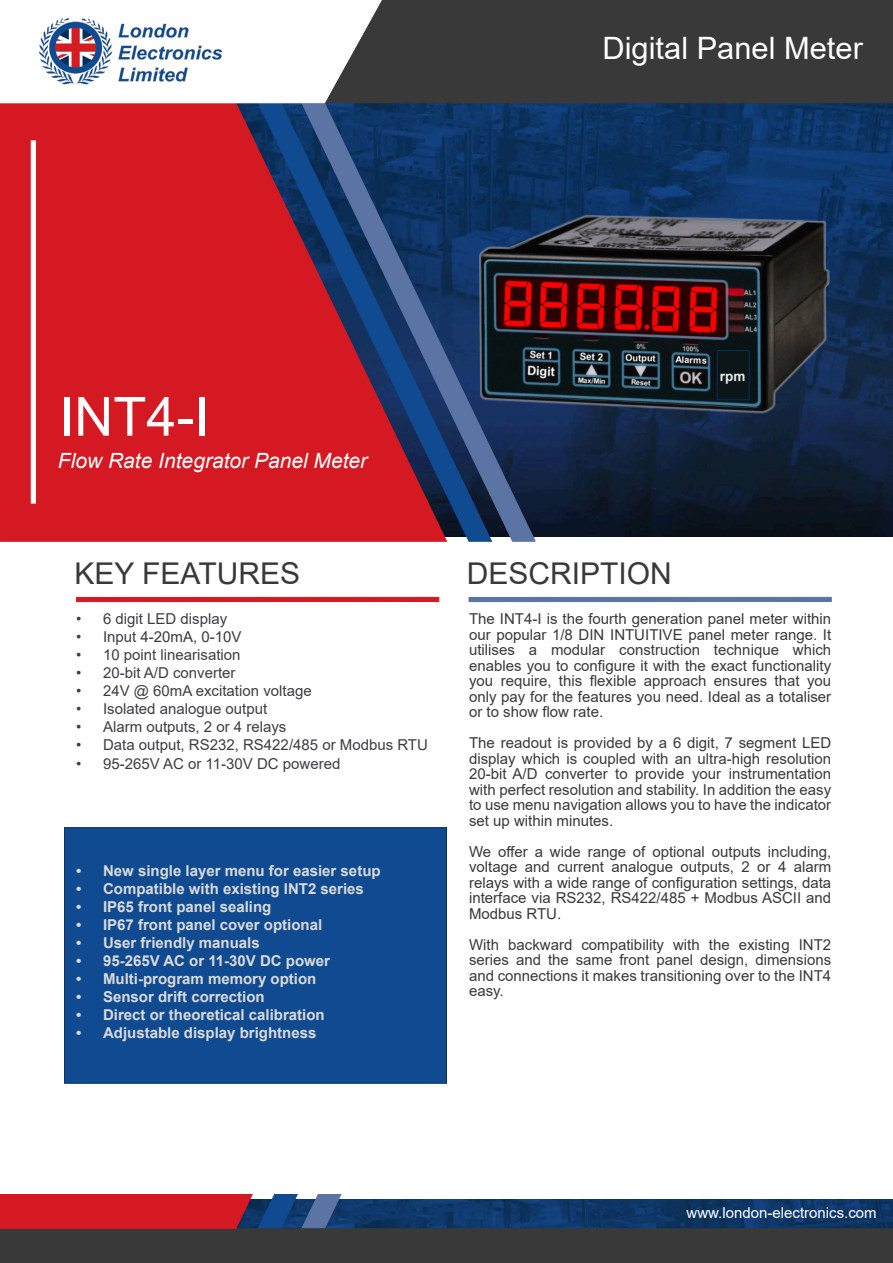
<style>
.page{position:relative;width:893px;height:1263px;background:#fff}
.page>*{position:absolute;margin:0;border:0;box-sizing:border-box;transform-origin:0 0}
.t1{font:54px "Arial";color:#fff}
.t2{font:30.9px "Arial";color:#fff}
.t3{font:30px "Arial";color:#393939}
.t4{font:italic 21px "Arial";color:#fff}
.t5{font:15px "Arial";color:#393939}
.t6{font:700 15px "Arial";color:#d9dadb}
.t7{font:15px "Arial";color:#3e3d40}
.t8{font:15px "Arial";color:#fff}
.t9{font:700 13.5px "Arial";color:#eceded}
.s1{color:#3e3d40}
</style>
<div class="page">
<div style="left:64px;top:827px;width:383px;height:256px;background:#104a90;border:1px solid #01305c"></div>
<img style="left:536px;top:103px;width:357px;height:434px">
<svg style="left:447px;top:103px;width:89px;height:439px;background:#1d3e6a"></svg>
<svg style="left:0;top:103px;width:447px;height:439px;background:#a82236"></svg>
<svg style="left:31px;top:141px;width:5px;height:362px"></svg>
<div style="left:382px;top:0;width:511px;height:103px;background:#393939"></div>
<svg style="left:38px;top:0;width:344px;height:103px"></svg>
<img style="left:535px;top:1199px;width:358px;height:29px">
<div style="left:0;top:1228px;width:893px;height:35px;background:#393939"></div>
<svg style="left:0;top:1194px;width:535px;height:35px;background:#7b3956"></svg>
<div style="left:76px;top:597px;width:363px;height:5px;background:#d41923"></div>
<div style="left:469px;top:597px;width:362px;height:5px;background:#5b74a4"></div>
<img style="left:446px;top:155px;width:447px;height:334px">
<div style="left:717px;top:350px;width:33px;height:50px;background:#0c1619;border:1px solid #01305c"></div>
<p class="t2" style="left:611px;top:37px;width:226px">Signal Condition</p>
<p class="t2" style="left:602px;top:37px;width:262px">Digital Panel Meter</p>
<p class="t1" style="left:59px;top:396px;width:152px">INT4-I</p>
<p class="t4" style="left:58px;top:452px;width:311px">Flow Rate Integrator Panel Meter</p>
<p class="t3" style="left:74px;top:562px;width:227px">KEY FEATURES</p>
<p class="t7" style="left:76px;top:613px;width:153px">• 6 digit LED display</p>
<p class="t5" style="left:76px;top:631px;width:167px"><span class="s1">• Input</span> 4-20mA, 0-10V</p>
<p class="t7" style="left:76px;top:649px;width:166px">• 10 point linearisation</p>
<p class="t7" style="left:76px;top:667px;width:161px">• 20-bit A/D converter</p>
<p class="t7" style="left:76px;top:685px;width:237px">• 24V @ 60mA excitation voltage</p>
<p class="t7" style="left:76px;top:703px;width:193px">• Isolated analogue output</p>
<p class="t7" style="left:76px;top:721px;width:212px">• Alarm outputs, 2 or 4 relays</p>
<p class="t7" style="left:76px;top:739px;width:353px">• Data output, RS232, RS422/485 or Modbus RTU</p>
<p class="t7" style="left:76px;top:757px;width:266px">• 95-265V AC or 11-30V DC powered</p>
<p class="t6" style="left:76px;top:865px;width:306px">• New single layer menu for easier setup</p>
<p class="t6" style="left:76px;top:883px;width:289px">• Compatible with existing INT2 series</p>
<p class="t6" style="left:76px;top:901px;width:197px">• IP65 front panel sealing</p>
<p class="t6" style="left:76px;top:919px;width:248px">• IP67 front panel cover optional</p>
<p class="t6" style="left:76px;top:937px;width:185px">• User friendly manuals</p>
<p class="t6" style="left:76px;top:955px;width:256px">• 95-265V AC or 11-30V DC power</p>
<p class="t6" style="left:76px;top:973px;width:242px">• Multi-program memory option</p>
<p class="t6" style="left:76px;top:991px;width:190px">• Sensor drift correction</p>
<p class="t6" style="left:76px;top:1009px;width:250px">• Direct or theoretical calibration</p>
<p class="t6" style="left:76px;top:1027px;width:242px">• Adjustable display brightness</p>
<p class="t9" style="left:720px;top:371px;width:27px">rpm</p>
<p class="t3" style="left:467px;top:562px;width:207px">DESCRIPTION</p>
<p class="t5" style="left:469px;top:613px;width:364px">The INT4-I is the fourth generation panel meter within</p>
<p class="t5" style="left:469px;top:629px;width:364px">our popular 1/8 DIN INTUITIVE panel meter range. It</p>
<p class="t5" style="left:469px;top:644px;width:364px">utilises a modular construction technique which</p>
<p class="t5" style="left:469px;top:660px;width:364px">enables you to configure it with the exact functionality</p>
<p class="t5" style="left:469px;top:675px;width:364px">you require, this flexible approach ensures that you</p>
<p class="t5" style="left:469px;top:691px;width:364px">only pay for the features you need. Ideal as a totaliser</p>
<p class="t5" style="left:469px;top:706px;width:136px">or to show flow rate.</p>
<p class="t5" style="left:469px;top:737px;width:364px">The readout is provided by a 6 digit, 7 segment LED</p>
<p class="t5" style="left:469px;top:753px;width:364px">display which is coupled with an ultra-high resolution</p>
<p class="t5" style="left:469px;top:768px;width:364px">20-bit A/D converter to provide your instrumentation</p>
<p class="t5" style="left:469px;top:784px;width:364px">with perfect resolution and stability. In addition the easy</p>
<p class="t5" style="left:469px;top:799px;width:364px">to use menu navigation allows you to have the indicator</p>
<p class="t5" style="left:469px;top:815px;width:146px">set up within minutes.</p>
<p class="t5" style="left:469px;top:846px;width:364px">We offer a wide range of optional outputs including,</p>
<p class="t5" style="left:469px;top:861px;width:364px">voltage and current analogue outputs, 2 or 4 alarm</p>
<p class="t5" style="left:469px;top:877px;width:364px">relays with a wide range of configuration settings, data</p>
<p class="t5" style="left:469px;top:892px;width:364px">interface via RS232, RS422/485 + Modbus ASCII and</p>
<p class="t5" style="left:469px;top:908px;width:94px">Modbus RTU.</p>
<p class="t5" style="left:469px;top:939px;width:364px">With backward compatibility with the existing INT2</p>
<p class="t5" style="left:469px;top:954px;width:364px">series and the same front panel design, dimensions</p>
<p class="t5" style="left:469px;top:970px;width:364px">and connections it makes transitioning over to the INT4</p>
<p class="t5" style="left:469px;top:985px;width:36px">easy.</p>
<p class="t8" style="left:687px;top:1207px;width:192px">www.london-electronics.com</p>
</div>
